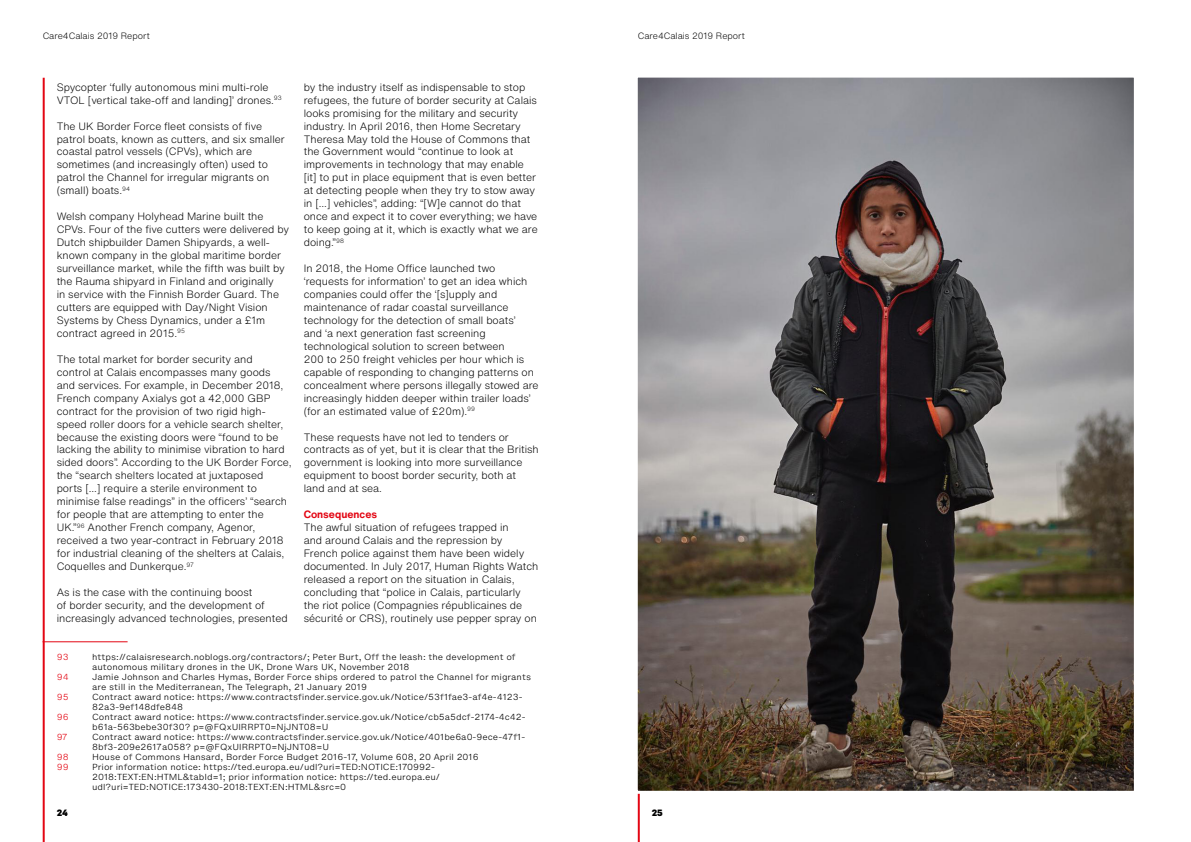
<style>
.page{position:relative;width:1191px;height:842px;background:#fff}
.page>*{position:absolute;margin:0;border:0;box-sizing:border-box;transform-origin:0 0}
.Body_copy{font:300 10.5px/13px "Helvetica Now Text";color:#000}
.D_heading__unnumbere{font:700 10.5px "Helvetica Now Text";color:#e30613}
.t1{font:300 9px "Helvetica Now Text";color:#000}
.t2{font:900 9px "Flama";color:#000}
.Footnote{font:300 8px/10px "Helvetica Now Micro";color:#000}
.Footnote-2{font:300 8px "Helvetica Now Micro";color:#e30613}
</style>
<div class="page">
<hr style="left:43px;top:78px;width:2px;height:764px;background:#e30613">
<hr style="left:638px;top:78px;width:2px;height:764px;background:#e30613">
<hr style="left:43px;top:641px;width:85px;height:1px;background:#e30613">
<img style="left:637px;top:77px;width:497px;height:718px">
<p class="t1" style="left:43px;top:29px;width:109px">Care4Calais 2019 Report</p>
<p class="t1" style="left:638px;top:29px;width:109px">Care4Calais 2019 Report</p>
<p class="Body_copy" style="left:57px;top:80px;width:227px">Spycopter ‘fully autonomous mini multi-role<br>VTOL [vertical take-off and landing]’ drones.<sup>93</sup></p>
<p class="Body_copy" style="left:57px;top:119px;width:229px">The UK Border Force fleet consists of five patrol boats, known as cutters, and six smaller coastal patrol vessels (CPVs), which are sometimes (and increasingly often) used to patrol the Channel for irregular migrants on (small) boats.<sup>94</sup></p>
<p class="Body_copy" style="left:57px;top:210px;width:234px">Welsh company Holyhead Marine built the CPVs. Four of the five cutters were delivered by Dutch shipbuilder Damen Shipyards, a well&shy;known company in the global maritime border surveillance market, while the fifth was built by the Rauma shipyard in Finland and originally<br>in service with the Finnish Border Guard. The cutters are equipped with Day/Night Vision Systems by Chess Dynamics, under a £1m contract agreed in 2015.<sup>95</sup></p>
<p class="Body_copy" style="left:57px;top:352px;width:236px">The total market for border security and<br>control at Calais encompasses many goods and services. For example, in December 2018, French company Axialys got a 42,000 GBP contract for the provision of two rigid high&shy;speed roller doors for a vehicle search shelter, because the existing doors were “found to be lacking the ability to minimise vibration to hard sided doors”. According to the UK Border Force, the “search shelters located at juxtaposed<br>ports [...] require a sterile environment to minimise false readings” in the officers’ “search for people that are attempting to enter the UK.”<sup>96</sup> Another French company, Agenor, received a two year-contract in February 2018 for industrial cleaning of the shelters at Calais, Coquelles and Dunkerque.<sup>97</sup></p>
<p class="Body_copy" style="left:57px;top:585px;width:232px">As is the case with the continuing boost<br>of border security, and the development of increasingly advanced technologies, presented</p>
<p class="Footnote-2" style="left:57px;top:651px;width:13px">93</p>
<p class="Footnote" style="left:92px;top:652px;width:425px">https://calaisresearch.noblogs.org/contractors/; Peter Burt, Off the leash: the development of autonomous military drones in the UK, Drone Wars UK, November 2018</p>
<p class="Footnote-2" style="left:57px;top:671px;width:13px">94</p>
<p class="Footnote" style="left:92px;top:672px;width:440px">Jamie Johnson and Charles Hymas, Border Force ships ordered to patrol the Channel for migrants are still in the Mediterranean, The Telegraph, 21 January 2019</p>
<p class="Footnote-2" style="left:57px;top:691px;width:13px">95</p>
<p class="Footnote" style="left:92px;top:692px;width:432px">Contract award notice: https://www.contractsfinder.service.gov.uk/Notice/53f1fae3-af4e-4123-<br>82a3-9ef148dfe848</p>
<p class="Footnote-2" style="left:57px;top:711px;width:13px">96</p>
<p class="Footnote" style="left:92px;top:712px;width:435px">Contract award notice: https://www.contractsfinder.service.gov.uk/Notice/cb5a5dcf-2174-4c42- b61a-563bebe30f30? p=@FQxUlRRPT0=NjJNT08=U</p>
<p class="Footnote-2" style="left:57px;top:731px;width:13px">97</p>
<p class="Footnote" style="left:92px;top:732px;width:434px">Contract award notice: https://www.contractsfinder.service.gov.uk/Notice/401be6a0-9ece-47f1-<br>8bf3-209e2617a058? p=@FQxUlRRPT0=NjJNT08=U</p>
<p class="Footnote-2" style="left:57px;top:751px;width:13px">98</p>
<p class="Footnote" style="left:92px;top:752px;width:388px">House of Commons Hansard, Border Force Budget 2016-17, Volume 608, 20 April 2016</p>
<p class="Footnote-2" style="left:57px;top:761px;width:13px">99</p>
<p class="Footnote" style="left:92px;top:762px;width:349px">Prior information notice: https://ted.europa.eu/udl?uri=TED:NOTICE:170992-<br>2018:TEXT:EN:HTML&amp;tabId=1; prior information notice: https://ted.europa.eu/ udl?uri=TED:NOTICE:173430-2018:TEXT:EN:HTML&amp;src=0</p>
<p class="Body_copy" style="left:304px;top:80px;width:236px">by the industry itself as indispensable to stop refugees, the future of border security at Calais looks promising for the military and security industry. In April 2016, then Home Secretary Theresa May told the House of Commons that the Government would “continue to look at improvements in technology that may enable [it] to put in place equipment that is even better at detecting people when they try to stow away in [...] vehicles”, adding: “[W]e cannot do that once and expect it to cover everything; we have to keep going at it, which is exactly what we are doing.”<sup>98</sup></p>
<p class="Body_copy" style="left:304px;top:261px;width:236px">In 2018, the Home Office launched two ‘requests for information’ to get an idea which companies could offer the ‘[s]upply and maintenance of radar coastal surveillance technology for the detection of small boats’<br>and ‘a next generation fast screening technological solution to screen between<br>200 to 250 freight vehicles per hour which is capable of responding to changing patterns on concealment where persons illegally stowed are increasingly hidden deeper within trailer loads’ (for an estimated value of £20m).<sup>99</sup></p>
<p class="Body_copy" style="left:304px;top:430px;width:236px">These requests have not led to tenders or contracts as of yet, but it is clear that the British government is looking into more surveillance equipment to boost border security, both at land and at sea.</p>
<p class="D_heading__unnumbere" style="left:304px;top:507px;width:75px">Consequences</p>
<p class="Body_copy" style="left:304px;top:521px;width:236px">The awful situation of refugees trapped in<br>and around Calais and the repression by French police against them have been widely documented. In July 2017, Human Rights Watch released a report on the situation in Calais, concluding that “police in Calais, particularly the riot police (Compagnies républicaines de sécurité or CRS), routinely use pepper spray on</p>
<p class="t2" style="left:57px;top:806px;width:13px">24</p>
<p class="t2" style="left:652px;top:806px;width:13px">25</p>
</div>
